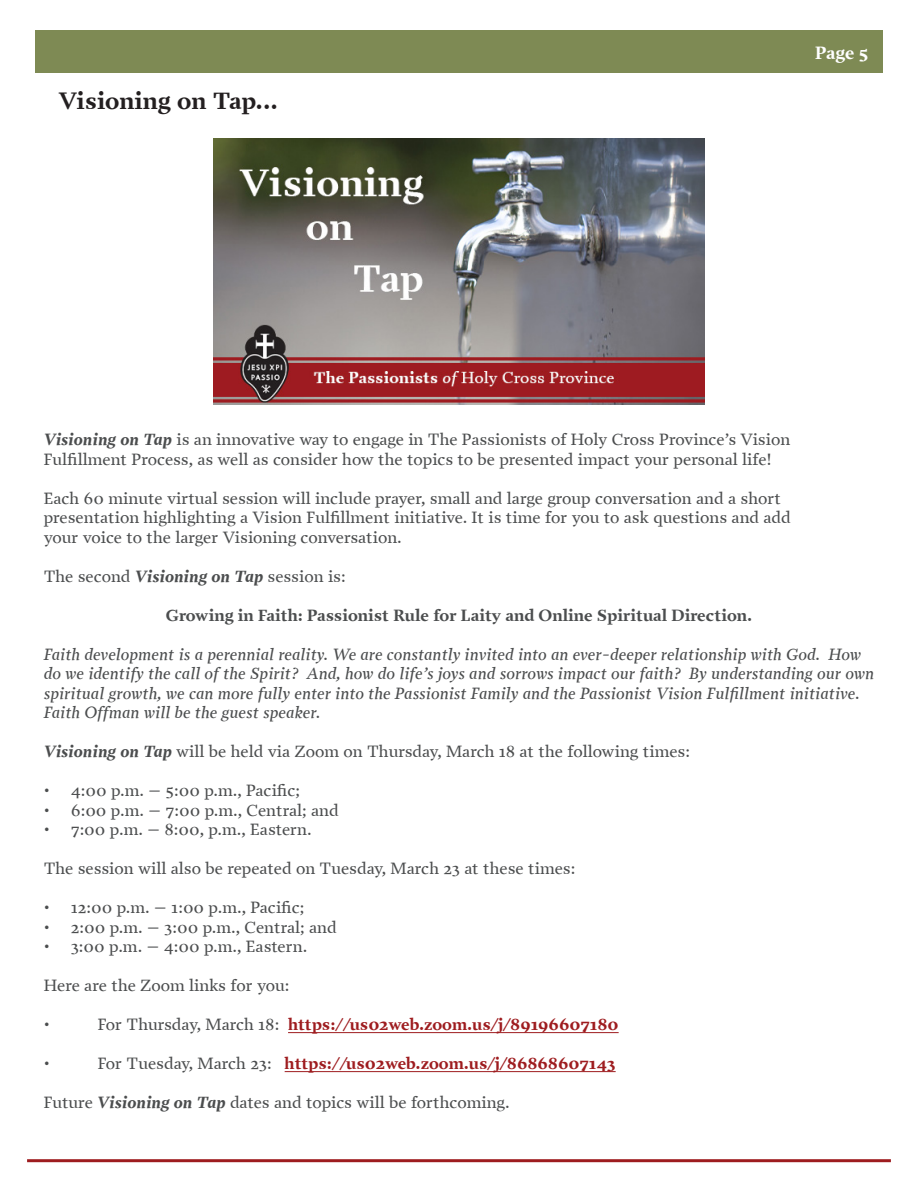
<style>
.page{position:relative;width:918px;height:1188px;background:#fff}
.page>*{position:absolute;margin:0;border:0;box-sizing:border-box;transform-origin:0 0}
.t1{font:700 24px "Prensa";color:#231f20}
.t2{font:700 18px "Prensa";color:#fff}
.t3{font:16.5px/19.5px "Prensa";color:#4b4d4e}
.t4{font:italic 16.5px/19.5px "Prensa";color:#4b4d4e}
.t5{font:700 16.5px "Prensa";color:#9e1c1f}
.t6{font:700 16.5px "Prensa";color:#4b4d4e}
.s1{font-weight:700;font-style:italic}
.s2{font-weight:400;color:#4b4d4e}
</style>
<div class="page">
<div style="left:35px;top:30px;width:848px;height:43px;background:#7e8a54"></div>
<hr style="left:27px;top:1159px;width:864px;height:3px;background:#9e1c1f">
<img style="left:213px;top:138px;width:492px;height:266px">
<hr style="left:288px;top:1032px;width:331px;height:1px;background:#9e1c1f">
<hr style="left:285px;top:1071px;width:331px;height:1px;background:#9e1c1f">
<p class="t1" style="left:59px;top:87px;width:221px">Visioning on Tap...</p>
<p class="t2" style="left:815px;top:42px;width:55px">Page 5</p>
<p class="t3" style="left:44px;top:430px;width:748px"><span class="s1">Visioning on Tap</span> is an innovative way to engage in The Passionists of Holy Cross Province’s Vision<br>Fulfillment Process, as well as consider how the topics to be presented impact your personal life!</p>
<p class="t3" style="left:44px;top:489px;width:749px">Each 60 minute virtual session will include prayer, small and large group conversation and a short presentation highlighting a Vision Fulfillment initiative. It is time for you to ask questions and add your voice to the larger Visioning conversation.</p>
<p class="t3" style="left:44px;top:567px;width:304px">The second <span class="s1">Visioning on Tap</span> session is:</p>
<p class="t6" style="left:166px;top:606px;width:588px">Growing in Faith: Passionist Rule for Laity and Online Spiritual Direction.</p>
<p class="t4" style="left:44px;top:645px;width:832px">Faith development is a perennial reality. We are constantly invited into an ever-deeper relationship with God. How do we identify the call of the Spirit? And, how do life’s joys and sorrows impact our faith? By understanding our own spiritual growth, we can more fully enter into the Passionist Family and the Passionist Vision Fulfillment initiative.<br>Faith Offman will be the guest speaker.</p>
<p class="t3" style="left:44px;top:742px;width:648px"><span class="s1">Visioning on Tap</span> will be held via Zoom on Thursday, March 18 at the following times:</p>
<p class="t3" style="left:44px;top:781px;width:258px">• 4:00 p.m. – 5:00 p.m., Pacific;</p>
<p class="t3" style="left:44px;top:801px;width:297px">• 6:00 p.m. – 7:00 p.m., Central; and</p>
<p class="t3" style="left:44px;top:820px;width:270px">• 7:00 p.m. – 8:00, p.m., Eastern.</p>
<p class="t3" style="left:44px;top:859px;width:533px">The session will also be repeated on Tuesday, March 23 at these times:</p>
<p class="t3" style="left:44px;top:898px;width:262px">• 12:00 p.m. – 1:00 p.m., Pacific;</p>
<p class="t3" style="left:44px;top:918px;width:294px">• 2:00 p.m. – 3:00 p.m., Central; and</p>
<p class="t3" style="left:44px;top:937px;width:265px">• 3:00 p.m. – 4:00 p.m., Eastern.</p>
<p class="t3" style="left:44px;top:976px;width:247px">Here are the Zoom links for you:</p>
<p class="t3" style="left:44px;top:1015px;width:8px">•</p>
<p class="t5" style="left:98px;top:1015px;width:522px"><span class="s2">For Thursday, March 18:</span> https://us02web.zoom.us/j/89196607180</p>
<p class="t3" style="left:44px;top:1054px;width:8px">•</p>
<p class="t5" style="left:98px;top:1054px;width:519px"><span class="s2">For Tuesday, March 23:</span> https://us02web.zoom.us/j/86868607143</p>
<p class="t3" style="left:44px;top:1093px;width:468px">Future <span class="s1">Visioning on Tap</span> dates and topics will be forthcoming.</p>
</div>
